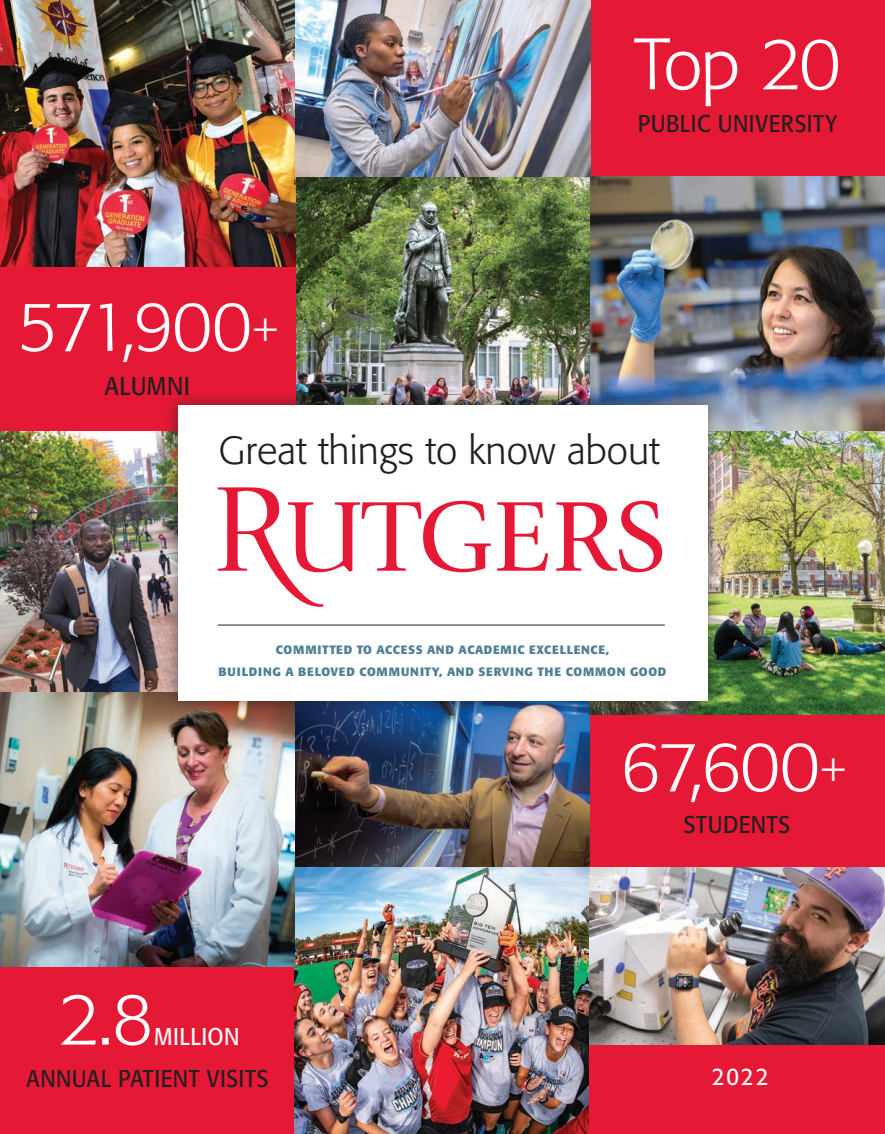
<style>
.page{position:relative;width:885px;height:1134px;background:#fff}
.page>*{position:absolute;margin:0;border:0;box-sizing:border-box;transform-origin:0 0}
.Cover_Numbers{font:300 72px "Formata BQ";color:#fff}
.Cover_Numbers-2{font:300 69px "Formata BQ";letter-spacing:-.02em;color:#fff}
.Page_Head{font:300 39px "Formata BQ";color:#231f20}
.Head_FormCnd_28pt{font:25.5px "Formata BQ";letter-spacing:.025em;color:#231f20;scale:.9 1}
.Head_FormCnd_28pt-2{font:24px "Formata BQ";letter-spacing:.025em;color:#231f20;scale:.9 1}
.Cover_Numbers-3{font:24px "Formata BQ";letter-spacing:.025em;color:#fff;scale:.9 1}
.Head_FormCnd_28pt-3{font:24px "Formata BQ";color:#fff;scale:.9 1}
.t1{font:700 12px/22.5px "Formata BQ";letter-spacing:.06em;color:#518093;text-align:center}
.s1{font-size:42px}
</style>
<div class="page">
<div style="left:589px;top:0;width:295px;height:179px;background:#e51836"></div>
<div style="left:589px;top:701px;width:295px;height:179px;background:#e51836"></div>
<img style="left:295px;top:176px;width:294px;height:214px">
<div style="left:0;top:266px;width:295px;height:180px;background:#e51836"></div>
<div style="left:0;top:955px;width:296px;height:179px;background:#e51836"></div>
<img style="left:295px;top:716px;width:294px;height:151px">
<img style="left:0;top:432px;width:295px;height:535px">
<img style="left:294px;top:867px;width:295px;height:267px">
<div style="left:589px;top:1044px;width:295px;height:90px;background:#e51836"></div>
<img style="left:589px;top:867px;width:295px;height:178px">
<img style="left:589px;top:176px;width:295px;height:539px">
<img style="left:0;top:0;width:295px;height:266px">
<img style="left:295px;top:0;width:294px;height:176px">
<div style="left:162px;top:390px;width:560px;height:326px;background:#231f20;opacity:.6"></div>
<div style="left:178px;top:405px;width:529px;height:296px;background:#fff"></div>
<svg style="left:497px;top:502px;width:51px;height:69px"></svg>
<svg style="left:556px;top:501px;width:106px;height:71px"></svg>
<svg style="left:217px;top:487px;width:273px;height:120px"></svg>
<hr style="left:217px;top:625px;width:447px;height:1px;background:#231f20">
<p class="Cover_Numbers-2" style="left:17px;top:286px;width:265px">571,900<span class="s1">+</span></p>
<p class="Head_FormCnd_28pt" style="left:105px;top:371px;width:96px">ALUMNI</p>
<p class="Cover_Numbers" style="left:633px;top:22px;width:208px">Top 20</p>
<p class="Head_FormCnd_28pt-2" style="left:637px;top:109px;width:223px">PUBLIC UNIVERSITY</p>
<p class="Page_Head" style="left:219px;top:428px;width:442px">Great things to know about</p>
<p class="t1" style="left:218px;top:638px;width:449px">COMMITTED TO ACCESS AND ACADEMIC EXCELLENCE,<br>BUILDING A BELOVED COMMUNITY, AND SERVING THE COMMON GOOD</p>
<p class="Cover_Numbers-2" style="left:620px;top:726px;width:229px">67,600<span class="s1">+</span></p>
<p class="Head_FormCnd_28pt-2" style="left:683px;top:809px;width:120px">STUDENTS</p>
<p class="Cover_Numbers" style="left:59px;top:977px;width:96px">2.8</p>
<p class="Cover_Numbers-3" style="left:154px;top:1022px;width:96px">MILLION</p>
<p class="Head_FormCnd_28pt-2" style="left:27px;top:1064px;width:270px">ANNUAL PATIENT VISITS</p>
<p class="Head_FormCnd_28pt-3" style="left:711px;top:1062px;width:64px">2022</p>
</div>
